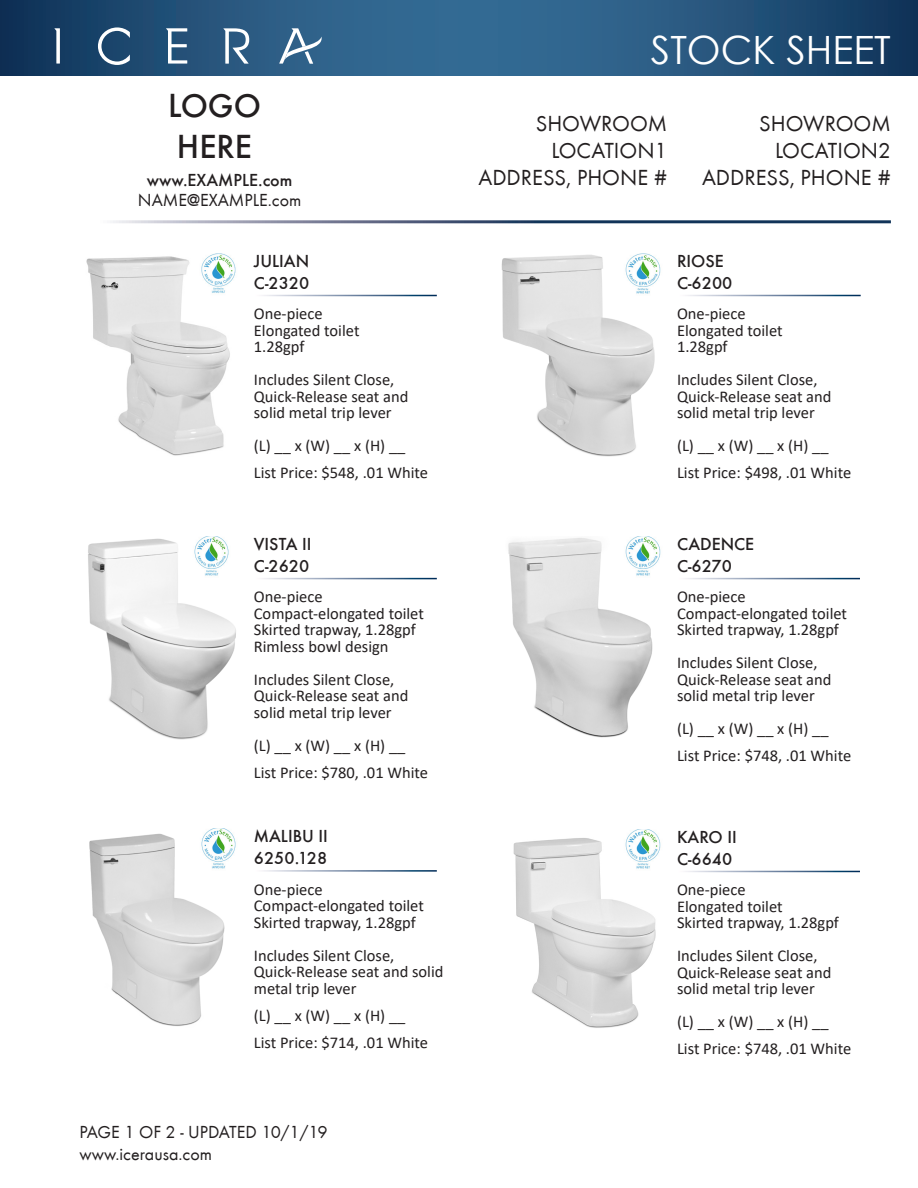
<style>
.page{position:relative;width:918px;height:1188px;background:#fff}
.page>*{position:absolute;margin:0;border:0;box-sizing:border-box;transform-origin:0 0}
.t1{font:39px "Century Gothic";color:#fff}
.t2{font:500 34.5px "Futura TEE";color:#231f20}
.t3{font:22.5px "Futura TEE";color:#231f20}
.t4{font:500 18px "Futura TEE";color:#231f20}
.t5{font:18px "Futura TEE";color:#231f20}
.t6{font:16.5px/16.5px "Calibri";color:#231f20}
</style>
<div class="page">
<svg style="left:0;top:0;width:918px;height:76px;background:#25547c"></svg>
<img style="left:86px;top:254px;width:150px;height:202px">
<img style="left:88px;top:538px;width:148px;height:201px">
<img style="left:508px;top:538px;width:145px;height:200px">
<img style="left:513px;top:838px;width:143px;height:190px">
<img style="left:89px;top:833px;width:136px;height:193px">
<img style="left:501px;top:255px;width:154px;height:201px">
<svg style="left:54px;top:28px;width:6px;height:36px"></svg>
<svg style="left:166px;top:28px;width:21px;height:36px"></svg>
<svg style="left:223px;top:28px;width:26px;height:36px"></svg>
<svg style="left:98px;top:27px;width:32px;height:37px"></svg>
<svg style="left:279px;top:28px;width:45px;height:36px"></svg>
<img style="left:620px;top:254px;width:41px;height:43px">
<img style="left:620px;top:536px;width:41px;height:43px">
<img style="left:620px;top:829px;width:41px;height:43px">
<img style="left:196px;top:828px;width:40px;height:44px">
<img style="left:189px;top:536px;width:46px;height:43px">
<p class="t2" style="left:168px;top:85px;width:94px">LOGO</p>
<p class="t2" style="left:177px;top:126px;width:77px">HERE</p>
<p class="t4" style="left:147px;top:169px;width:147px">www.EXAMPLE.com</p>
<p class="t5" style="left:138px;top:189px;width:165px">NAME@EXAMPLE.com</p>
<p class="t4" style="left:254px;top:251px;width:57px">JULIAN</p>
<p class="t4" style="left:254px;top:272px;width:57px">C-2320</p>
<p class="t6" style="left:254px;top:305px;width:70px">One-piece</p>
<p class="t6" style="left:254px;top:322px;width:107px">Elongated toilet</p>
<p class="t6" style="left:254px;top:338px;width:52px">1.28gpf</p>
<p class="t6" style="left:254px;top:371px;width:156px">Includes Silent Close,<br>Quick-Release seat and solid metal trip lever</p>
<p class="t6" style="left:254px;top:437px;width:153px">(L) __ x (W) __ x (H) __</p>
<p class="t6" style="left:254px;top:464px;width:176px">List Price: $548, .01 White</p>
<p class="t4" style="left:254px;top:534px;width:59px">VISTA II</p>
<p class="t4" style="left:254px;top:555px;width:57px">C-2620</p>
<p class="t6" style="left:254px;top:588px;width:70px">One-piece</p>
<p class="t6" style="left:254px;top:605px;width:172px">Compact-elongated toilet</p>
<p class="t6" style="left:254px;top:621px;width:163px">Skirted trapway, 1.28gpf</p>
<p class="t6" style="left:254px;top:638px;width:136px">Rimless bowl design</p>
<p class="t6" style="left:254px;top:671px;width:142px">Includes Silent Close,</p>
<p class="t6" style="left:254px;top:687px;width:156px">Quick-Release seat and solid metal trip lever</p>
<p class="t6" style="left:254px;top:737px;width:153px">(L) __ x (W) __ x (H) __</p>
<p class="t6" style="left:254px;top:764px;width:176px">List Price: $780, .01 White</p>
<p class="t4" style="left:254px;top:826px;width:75px">MALIBU II</p>
<p class="t4" style="left:254px;top:847px;width:75px">6250.128</p>
<p class="t6" style="left:254px;top:880px;width:70px">One-piece</p>
<p class="t6" style="left:254px;top:897px;width:172px">Compact-elongated toilet</p>
<p class="t6" style="left:254px;top:913px;width:163px">Skirted trapway, 1.28gpf</p>
<p class="t6" style="left:254px;top:946px;width:142px">Includes Silent Close,</p>
<p class="t6" style="left:254px;top:963px;width:191px">Quick-Release seat and solid metal trip lever</p>
<p class="t6" style="left:254px;top:1006px;width:153px">(L) __ x (W) __ x (H) __</p>
<p class="t6" style="left:254px;top:1033px;width:176px">List Price: $714, .01 White</p>
<p class="t5" style="left:80px;top:1121px;width:250px">PAGE 1 OF 2 - UPDATED 10/1/19</p>
<p class="t5" style="left:80px;top:1143px;width:134px">www.icerausa.com</p>
<p class="t1" style="left:651px;top:22px;width:241px">STOCK SHEET</p>
<p class="t3" style="left:536px;top:110px;width:133px">SHOWROOM</p>
<p class="t3" style="left:552px;top:137px;width:117px">LOCATION1</p>
<p class="t3" style="left:478px;top:164px;width:190px">ADDRESS, PHONE #</p>
<p class="t3" style="left:759px;top:110px;width:133px">SHOWROOM</p>
<p class="t3" style="left:775px;top:137px;width:117px">LOCATION2</p>
<p class="t3" style="left:702px;top:164px;width:190px">ADDRESS, PHONE #</p>
<p class="t4" style="left:677px;top:251px;width:48px">RIOSE</p>
<p class="t4" style="left:677px;top:272px;width:57px">C-6200</p>
<p class="t6" style="left:677px;top:305px;width:70px">One-piece</p>
<p class="t6" style="left:677px;top:322px;width:107px">Elongated toilet</p>
<p class="t6" style="left:677px;top:338px;width:52px">1.28gpf</p>
<p class="t6" style="left:677px;top:371px;width:156px">Includes Silent Close,<br>Quick-Release seat and solid metal trip lever</p>
<p class="t6" style="left:677px;top:437px;width:153px">(L) __ x (W) __ x (H) __</p>
<p class="t6" style="left:677px;top:464px;width:176px">List Price: $498, .01 White</p>
<p class="t4" style="left:677px;top:534px;width:79px">CADENCE</p>
<p class="t4" style="left:677px;top:555px;width:56px">C-6270</p>
<p class="t6" style="left:677px;top:588px;width:70px">One-piece</p>
<p class="t6" style="left:677px;top:605px;width:172px">Compact-elongated toilet</p>
<p class="t6" style="left:677px;top:621px;width:163px">Skirted trapway, 1.28gpf</p>
<p class="t6" style="left:677px;top:654px;width:142px">Includes Silent Close,</p>
<p class="t6" style="left:677px;top:671px;width:156px">Quick-Release seat and solid metal trip lever</p>
<p class="t6" style="left:677px;top:720px;width:153px">(L) __ x (W) __ x (H) __</p>
<p class="t6" style="left:677px;top:747px;width:176px">List Price: $748, .01 White</p>
<p class="t4" style="left:677px;top:826px;width:61px">KARO II</p>
<p class="t4" style="left:677px;top:848px;width:57px">C-6640</p>
<p class="t6" style="left:677px;top:881px;width:70px">One-piece</p>
<p class="t6" style="left:677px;top:897px;width:107px">Elongated toilet</p>
<p class="t6" style="left:677px;top:914px;width:163px">Skirted trapway, 1.28gpf</p>
<p class="t6" style="left:677px;top:947px;width:142px">Includes Silent Close,</p>
<p class="t6" style="left:677px;top:963px;width:156px">Quick-Release seat and solid metal trip lever</p>
<p class="t6" style="left:677px;top:1013px;width:153px">(L) __ x (W) __ x (H) __</p>
<p class="t6" style="left:677px;top:1040px;width:176px">List Price: $748, .01 White</p>
</div>
